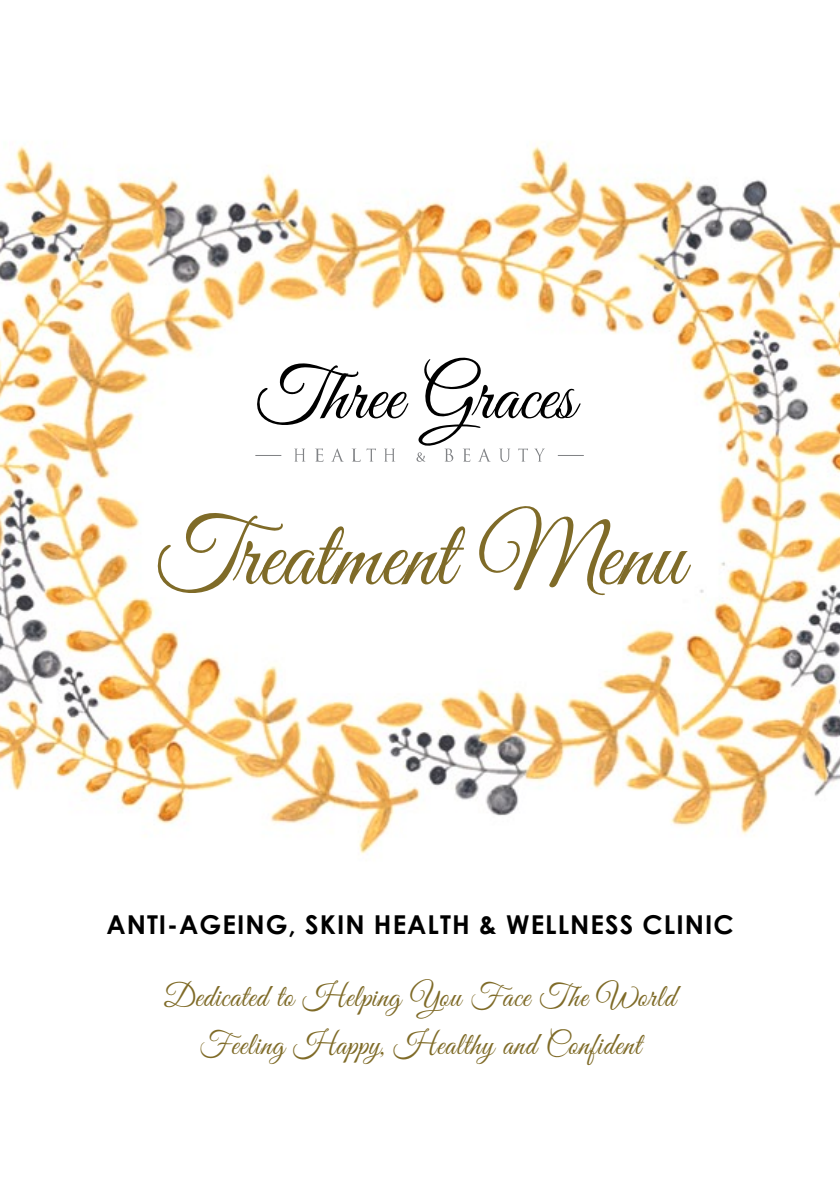
<style>
.page{position:relative;width:840px;height:1191px;background:#fff}
.page>*{position:absolute;margin:0;border:0;box-sizing:border-box;transform-origin:0 0}
.t1{font:96px "Great Vibes";letter-spacing:.005em;color:#7f6b28;scale:.95 1}
.t2{font:32px/48px "Great Vibes";letter-spacing:.025em;color:#7f6b28;text-align:center;scale:.95 1}
.t3{font:700 26px "Century Gothic";letter-spacing:.04em;color:#000}
</style>
<div class="page">
<img style="left:0;top:145px;width:839px;height:709px">
<svg style="left:248px;top:356px;width:335px;height:106px"></svg>
<h1 class="t1" style="left:155px;top:502px;width:558px">Treatment Menu</h1>
<p class="t3" style="left:106px;top:908px;width:624px">ANTI-AGEING, SKIN HEALTH &amp; WELLNESS CLINIC</p>
<p class="t2" style="left:164px;top:974px;width:539px">Dedicated to Helping You Face The World<br>Feeling Happy, Healthy and Confident</p>
</div>
